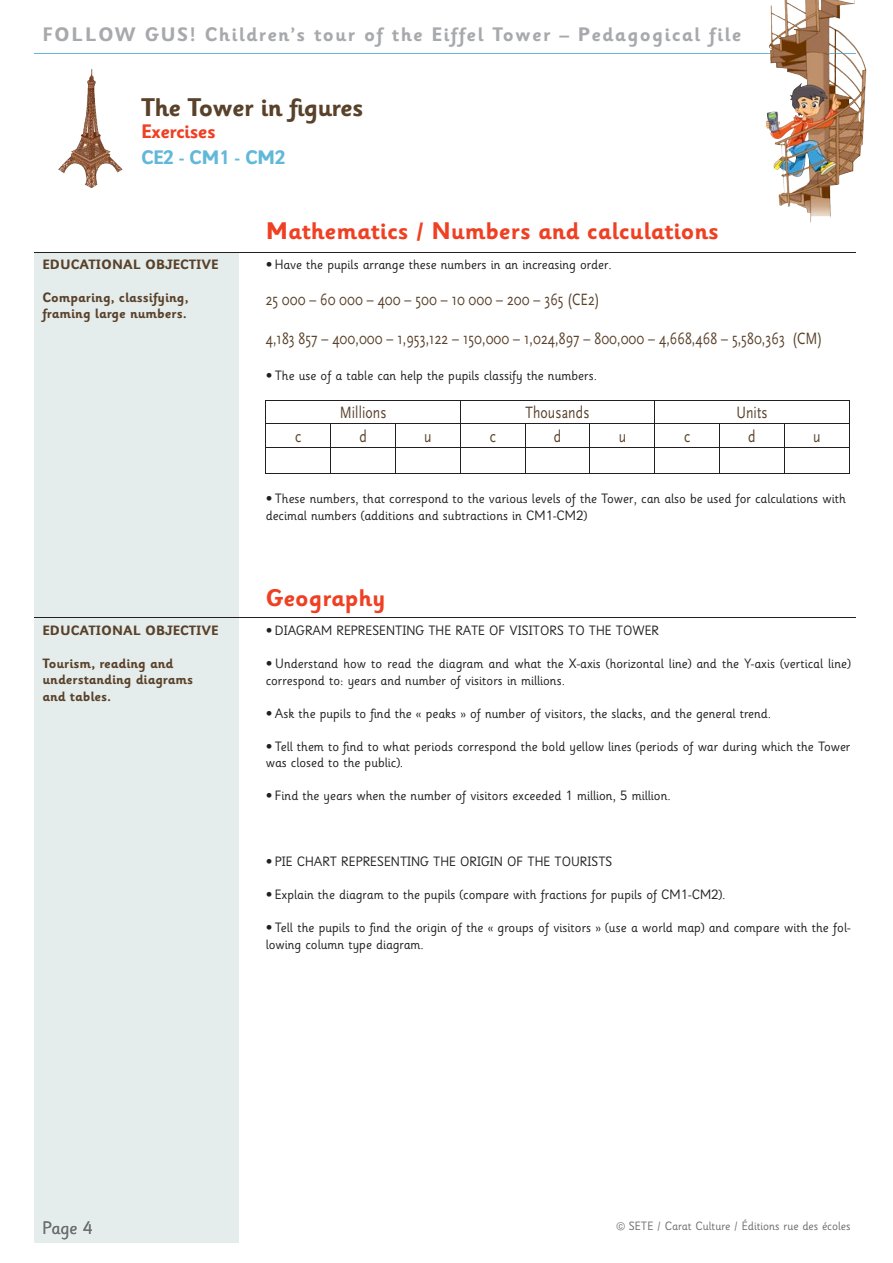
<style>
.page{position:relative;width:893px;height:1263px;background:#fff}
.page>*{position:absolute;margin:0;border:0;box-sizing:border-box;transform-origin:0 0}
.t1{font:700 25.5px "Sassoon Infant";letter-spacing:-.025em;color:#59412a}
.t2{font:700 24px "Sassoon Infant";color:#ef4023}
.t3{font:700 19.5px "Sassoon Infant";letter-spacing:.07em;color:#a7a9ac}
.t4{font:700 19.5px "Sassoon Infant";letter-spacing:-.025em;color:#61b8d8}
.t5{font:700 19.5px "Sassoon Infant";letter-spacing:-.025em;color:#ef4023}
.t6{font:18px "Sassoon Infant";color:#6c6e70}
.t7{font:17.1px "Scala Sans";letter-spacing:.005em;color:#59412a;scale:.8 1}
.t8{font:13.5px/16.5px "Sassoon Infant";color:#231f20}
.t9{font:700 13.5px/16.5px "Sassoon Infant";color:#59412a}
.t10{font:12px "Sassoon Infant";color:#6c6e70}
.s1{font-family:"Helvetica";font-weight:900;font-stretch:extra-condensed}
</style>
<div class="page">
<hr style="left:34px;top:53px;width:822px;height:1px;background:#61b8d8">
<div style="left:34px;top:252px;width:205px;height:990px;background:#e5edec"></div>
<hr style="left:34px;top:252px;width:822px;height:1px;background:#231f20">
<hr style="left:34px;top:618px;width:822px;height:1px;background:#231f20">
<hr style="left:266px;top:400px;width:65px;height:1px;background:#231f20">
<hr style="left:331px;top:400px;width:194px;height:1px;background:#231f20">
<hr style="left:525px;top:400px;width:194px;height:1px;background:#231f20">
<hr style="left:719px;top:400px;width:130px;height:1px;background:#231f20">
<hr style="left:266px;top:424px;width:65px;height:1px;background:#231f20">
<hr style="left:331px;top:424px;width:64px;height:1px;background:#231f20">
<hr style="left:395px;top:424px;width:65px;height:1px;background:#231f20">
<hr style="left:460px;top:424px;width:65px;height:1px;background:#231f20">
<hr style="left:525px;top:424px;width:65px;height:1px;background:#231f20">
<hr style="left:590px;top:424px;width:65px;height:1px;background:#231f20">
<hr style="left:655px;top:424px;width:64px;height:1px;background:#231f20">
<hr style="left:719px;top:424px;width:65px;height:1px;background:#231f20">
<hr style="left:784px;top:424px;width:65px;height:1px;background:#231f20">
<hr style="left:266px;top:448px;width:65px;height:1px;background:#231f20">
<hr style="left:331px;top:448px;width:64px;height:1px;background:#231f20">
<svg style="left:330px;top:425px;width:1px;height:49px"></svg>
<hr style="left:395px;top:448px;width:65px;height:1px;background:#231f20">
<svg style="left:395px;top:425px;width:1px;height:49px"></svg>
<hr style="left:460px;top:448px;width:65px;height:1px;background:#231f20">
<svg style="left:460px;top:401px;width:1px;height:73px"></svg>
<hr style="left:525px;top:448px;width:65px;height:1px;background:#231f20">
<svg style="left:525px;top:425px;width:1px;height:49px"></svg>
<hr style="left:590px;top:448px;width:65px;height:1px;background:#231f20">
<hr style="left:655px;top:448px;width:64px;height:1px;background:#231f20">
<svg style="left:654px;top:401px;width:1px;height:73px"></svg>
<hr style="left:719px;top:448px;width:65px;height:1px;background:#231f20">
<svg style="left:719px;top:425px;width:1px;height:49px"></svg>
<hr style="left:784px;top:448px;width:65px;height:1px;background:#231f20">
<svg style="left:784px;top:425px;width:1px;height:49px"></svg>
<svg style="left:849px;top:400px;width:1px;height:74px"></svg>
<hr style="left:266px;top:474px;width:583px;height:1px;background:#231f20">
<img style="left:765px;top:0;width:102px;height:223px">
<img style="left:85px;top:69px;width:38px;height:119px">
<h3 class="t3" style="left:42px;top:27px;width:700px">FOLLOW GUS! Children’s tour of the Eiffel Tower – Pedagogical file</h3>
<h1 class="t1" style="left:141px;top:98px;width:224px">The Tower in figures</h1>
<h3 class="t5" style="left:141px;top:124px;width:76px">Exercises</h3>
<h3 class="t4" style="left:141px;top:150px;width:146px">CE2 - CM1 - CM2</h3>
<p class="t9" style="left:42px;top:258px;width:178px">EDUCATIONAL OBJECTIVE</p>
<p class="t9" style="left:42px;top:291px;width:148px">Comparing, classifying, framing large numbers.</p>
<p class="t9" style="left:42px;top:624px;width:178px">EDUCATIONAL OBJECTIVE</p>
<p class="t9" style="left:42px;top:657px;width:152px">Tourism, reading and understanding diagrams and tables.</p>
<h2 class="t2" style="left:266px;top:222px;width:455px">Mathematics / Numbers and calculations</h2>
<p class="t8" style="left:266px;top:258px;width:348px"><span class="s1">•</span> Have the pupils arrange these numbers in an increasing order.</p>
<p class="t7" style="left:266px;top:292px;width:419px">25 000 – 60 000 – 400 – 500 – 10 000 – 200 – 365 (CE2)</p>
<p class="t7" style="left:266px;top:331px;width:697px">4,183 857 – 400,000 – 1,953,122 – 150,000 – 1,024,897 – 800,000 – 4,668,468 – 5,580,363 (CM)</p>
<p class="t8" style="left:266px;top:369px;width:333px"><span class="s1">•</span> The use of a table can help the pupils classify the numbers.</p>
<p class="t7" style="left:340px;top:405px;width:60px">Millions</p>
<p class="t7" style="left:526px;top:405px;width:81px">Thousands</p>
<p class="t7" style="left:736px;top:405px;width:40px">Units</p>
<p class="t7" style="left:295px;top:428px;width:9px">c</p>
<p class="t7" style="left:359px;top:428px;width:11px">d</p>
<p class="t7" style="left:424px;top:428px;width:11px">u</p>
<p class="t7" style="left:490px;top:428px;width:9px">c</p>
<p class="t7" style="left:554px;top:428px;width:11px">d</p>
<p class="t7" style="left:619px;top:428px;width:11px">u</p>
<p class="t7" style="left:684px;top:428px;width:9px">c</p>
<p class="t7" style="left:748px;top:428px;width:11px">d</p>
<p class="t7" style="left:813px;top:428px;width:11px">u</p>
<p class="t8" style="left:266px;top:492px;width:582px"><span class="s1">•</span> These numbers, that correspond to the various levels of the Tower, can also be used for calculations with decimal numbers (additions and subtractions in CM1-CM2)</p>
<h2 class="t2" style="left:266px;top:589px;width:121px">Geography</h2>
<p class="t8" style="left:266px;top:624px;width:395px"><span class="s1">•</span> DIAGRAM REPRESENTING THE RATE OF VISITORS TO THE TOWER</p>
<p class="t8" style="left:266px;top:657px;width:586px"><span class="s1">•</span> Understand how to read the diagram and what the X-axis (horizontal line) and the Y-axis (vertical line) correspond to: years and number of visitors in millions.</p>
<p class="t8" style="left:266px;top:707px;width:507px"><span class="s1">•</span> Ask the pupils to find the « peaks » of number of visitors, the slacks, and the general trend.</p>
<p class="t8" style="left:266px;top:740px;width:586px"><span class="s1">•</span> Tell them to find to what periods correspond the bold yellow lines (periods of war during which the Tower was closed to the public).</p>
<p class="t8" style="left:266px;top:789px;width:407px"><span class="s1">•</span> Find the years when the number of visitors exceeded 1 million, 5 million.</p>
<p class="t8" style="left:266px;top:855px;width:348px"><span class="s1">•</span> PIE CHART REPRESENTING THE ORIGIN OF THE TOURISTS</p>
<p class="t8" style="left:266px;top:888px;width:461px"><span class="s1">•</span> Explain the diagram to the pupils (compare with fractions for pupils of CM1-CM2).</p>
<p class="t8" style="left:266px;top:921px;width:586px"><span class="s1">•</span> Tell the pupils to find the origin of the « groups of visitors » (use a world map) and compare with the fol&shy;lowing column type diagram.</p>
<h3 class="t6" style="left:42px;top:1221px;width:52px">Page 4</h3>
<p class="t10" style="left:616px;top:1221px;width:236px">© SETE / Carat Culture / Éditions rue des écoles</p>
</div>
